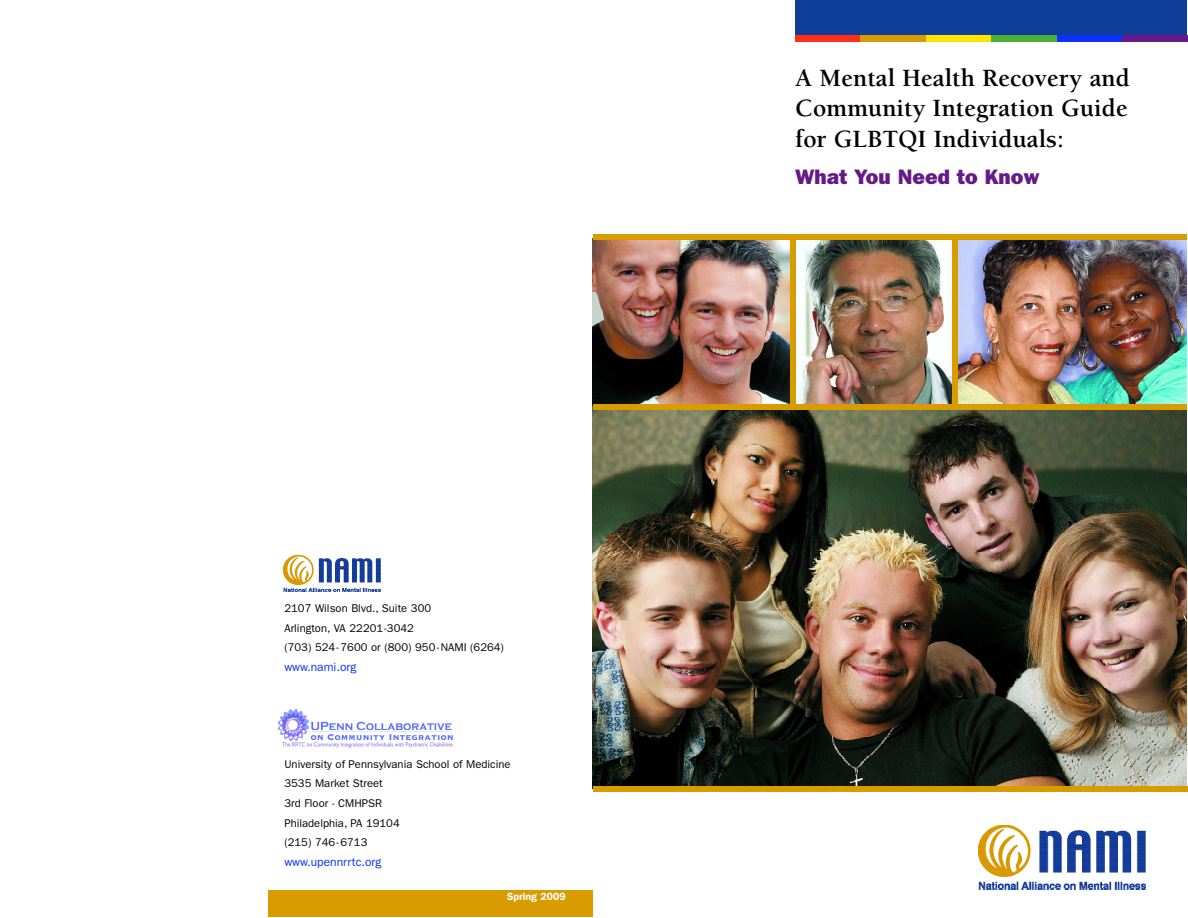
<style>
.page{position:relative;width:1188px;height:918px;background:#fff}
.page>*{position:absolute;margin:0;border:0;box-sizing:border-box;transform-origin:0 0}
.t1{font:700 25.5px/30.6px "Berkeley";color:#000;text-align:justify}
.t2{font:800 21px "Franklin Gothic";color:#661a88}
.t3{font:12px "ITC Franklin Gothic Std";color:#0a31ff}
.t4{font:11.25px/19.5px "ITC Franklin Gothic Std";color:#000}
.t5{font:600 10.5px "Franklin Gothic";color:#fff}
</style>
<div class="page">
<img style="left:593px;top:240px;width:359px;height:164px">
<img style="left:284px;top:555px;width:97px;height:37px">
<img style="left:278px;top:709px;width:175px;height:39px">
<div style="left:268px;top:890px;width:324px;height:27px;background:#d89c00"></div>
<img style="left:958px;top:240px;width:229px;height:164px">
<div style="left:795px;top:35px;width:66px;height:7px;background:#ff2f16"></div>
<div style="left:861px;top:35px;width:65px;height:7px;background:#d89c00"></div>
<div style="left:926px;top:35px;width:66px;height:7px;background:#ffe400"></div>
<div style="left:992px;top:35px;width:65px;height:7px;background:#4cb036"></div>
<div style="left:1057px;top:35px;width:65px;height:7px;background:#0a31ff"></div>
<div style="left:1122px;top:35px;width:66px;height:7px;background:#661a88"></div>
<img style="left:978px;top:826px;width:168px;height:64px">
<img style="left:593px;top:410px;width:594px;height:376px">
<div style="left:790px;top:238px;width:6px;height:167px;background:#d89c00"></div>
<div style="left:952px;top:239px;width:6px;height:171px;background:#d89c00"></div>
<div style="left:593px;top:404px;width:594px;height:6px;background:#d89c00"></div>
<div style="left:593px;top:234px;width:594px;height:6px;background:#d89c00"></div>
<div style="left:593px;top:786px;width:595px;height:6px;background:#d89c00"></div>
<div style="left:795px;top:0;width:392px;height:35px;background:#0f3e9a"></div>
<p class="t4" style="left:284px;top:600px;width:221px">2107 Wilson Blvd., Suite 300<br>Arlington, VA 22201-3042<br>(703) 524-7600 or (800) 950-NAMI (6264)</p>
<p class="t3" style="left:284px;top:662px;width:73px">www.nami.org</p>
<p class="t4" style="left:284px;top:756px;width:228px">University of Pennsylvania School of Medicine<br>3535 Market Street<br>3rd Floor - CMHPSR<br>Philadelphia, PA 19104<br>(215) 746-6713</p>
<p class="t3" style="left:284px;top:857px;width:99px">www.upennrrtc.org</p>
<p class="t5" style="left:507px;top:893px;width:60px">Spring 2009</p>
<h1 class="t1" style="left:795px;top:65px;width:336px">A Mental Health Recovery and Community Integration Guide for GLBTQI Individuals:</h1>
<h2 class="t2" style="left:795px;top:169px;width:246px">What You Need to Know</h2>
</div>
